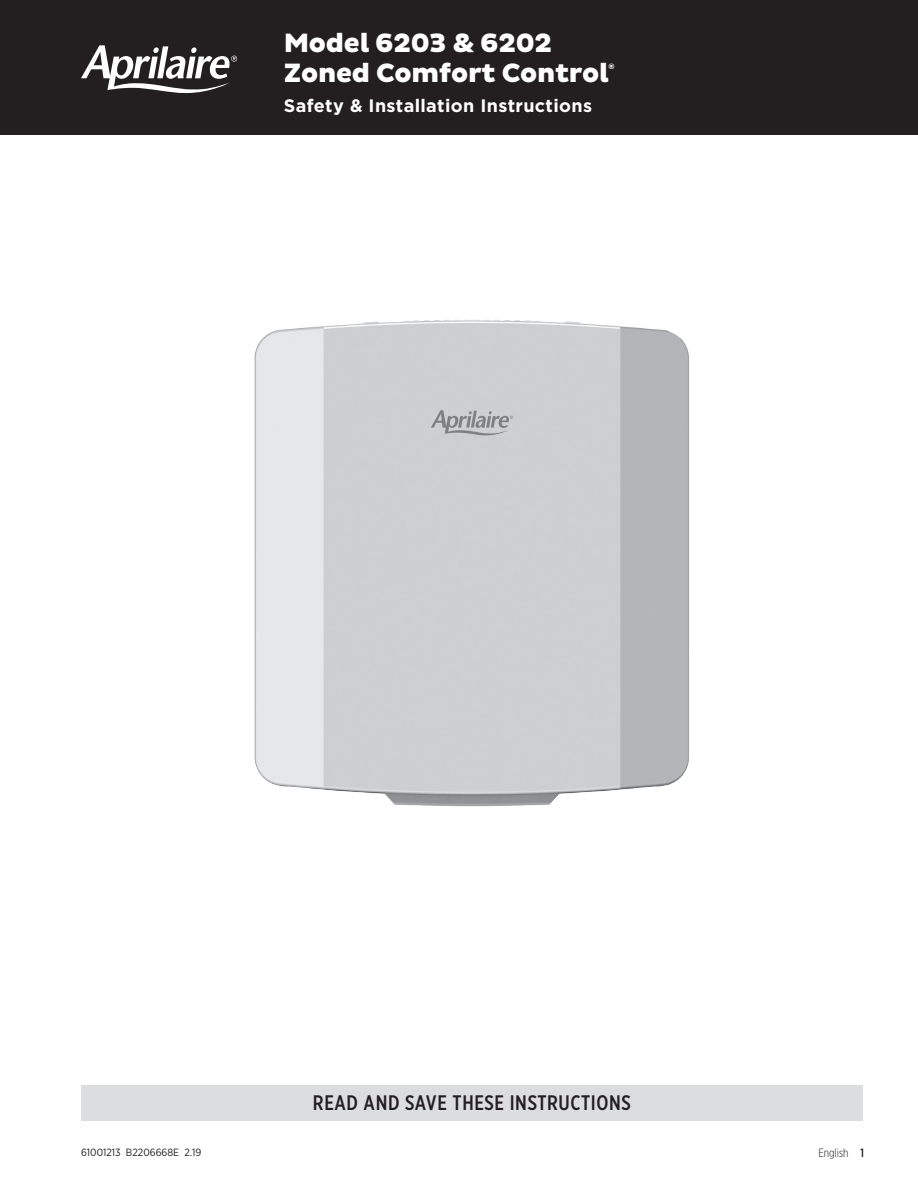
<style>
.page{position:relative;width:918px;height:1188px;background:#fff}
.page>*{position:absolute;margin:0;border:0;box-sizing:border-box;transform-origin:0 0}
.t1{font:800 27px/30px "Pluto Sans";letter-spacing:-.01em;color:#fff}
.t2{font:500 21px "Gotham X Narrow";letter-spacing:.03em;color:#231f20}
.t3{font:700 18px "Gotham";letter-spacing:.02em;color:#fff}
.t4{font:300 12px "Gotham X Narrow";color:#231f20}
.t5{font:10.5px "Gotham Narrow";color:#231f20}
.t6{font:800 7.8px "Pluto Sans";color:#fff}
.s1{font-weight:500}
</style>
<div class="page">
<div style="left:81px;top:1085px;width:782px;height:35px;background:#dcdddf"></div>
<div style="left:0;top:0;width:918px;height:135px;background:#231f20"></div>
<svg style="left:81px;top:45px;width:156px;height:48px"></svg>
<img style="left:254px;top:319px;width:435px;height:488px">
<p class="t1" style="left:284px;top:29px;width:326px">Model 6203 &amp; 6202<br>Zoned Comfort Control</p>
<p class="t6" style="left:609px;top:62px;width:8px">®</p>
<p class="t3" style="left:284px;top:93px;width:310px">Safety &amp; Installation Instructions</p>
<p class="t2" style="left:313px;top:1090px;width:320px">READ AND SAVE THESE INSTRUCTIONS</p>
<p class="t5" style="left:81px;top:1146px;width:122px">61001213 B2206668E 2.19</p>
<p class="t4" style="left:818px;top:1146px;width:47px">English <span class="s1">1</span></p>
</div>
